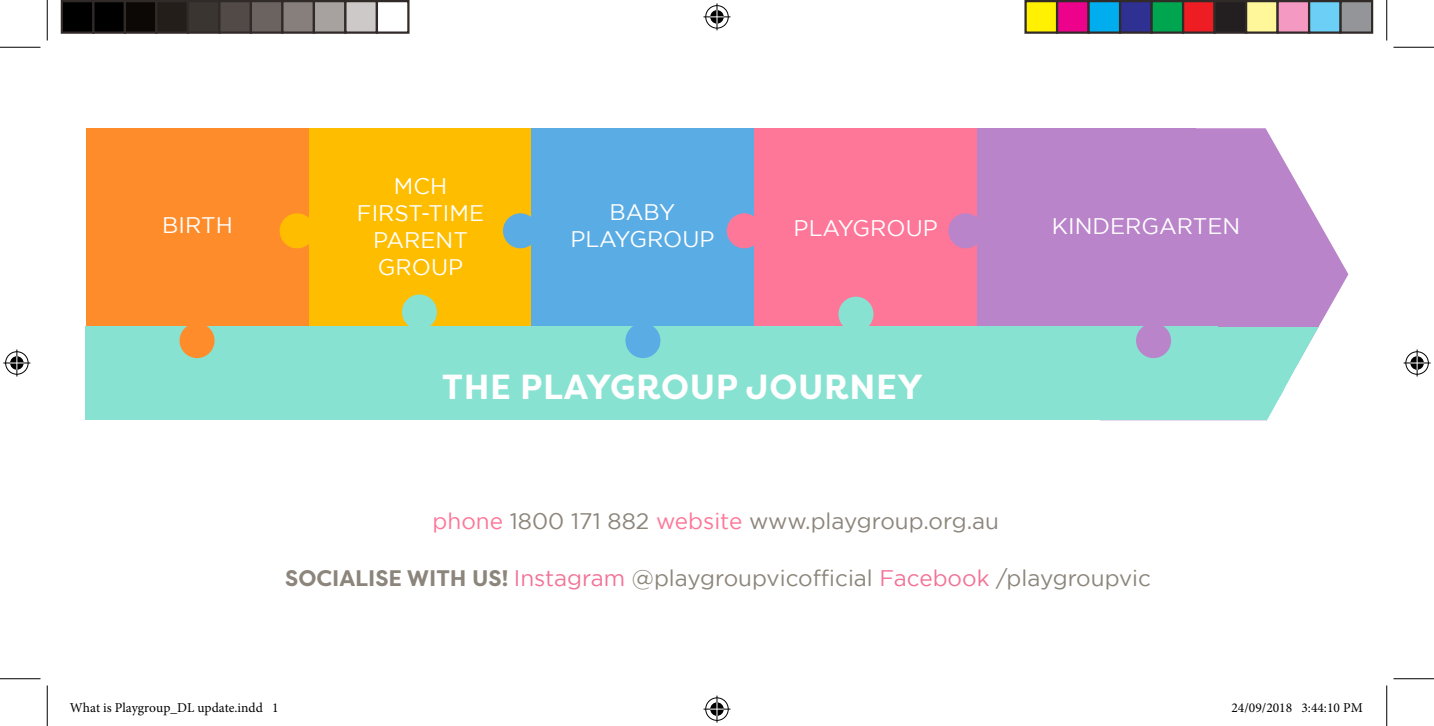
<style>
.page{position:relative;width:1434px;height:726px;background:#fff}
.page>*{position:absolute;margin:0;border:0;box-sizing:border-box;transform-origin:0 0}
.t1{font:700 34.88px "Filson Pro";letter-spacing:.02em;color:#fff}
.t2{font:22.5px "Gotham";color:#8c857b}
.t3{font:22.5px/27px "Gotham";color:#fff;text-align:center}
.t4{font:13.5px "Minion Pro";color:#000}
.s1{color:#fe7698}
.s2{font-family:"Filson Pro";font-weight:700}
.s3{color:#f27497}
</style>
<div class="page">
<svg style="left:1196px;top:128px;width:152px;height:198px;fill:#b984ca"></svg>
<div style="left:86px;top:128px;width:223px;height:201px;background:#ff8c2b"></div>
<div style="left:309px;top:128px;width:222px;height:204px;background:#ffbd00"></div>
<div style="left:531px;top:128px;width:223px;height:203px;background:#5aace5"></div>
<div style="left:973px;top:128px;width:223px;height:203px;background:#b984ca"></div>
<div style="left:754px;top:128px;width:223px;height:201px;background:#fe7698"></div>
<div style="left:86px;top:326px;width:1179px;height:94px;background:#88e2d2"></div>
<svg style="left:1205px;top:292px;width:114px;height:129px"></svg>
<div style="left:1218px;top:280px;width:101px;height:46px;background:#b984ca"></div>
<div style="left:180px;top:323px;width:35px;height:35px;background:#ff8c2b;border-radius:50%"></div>
<div style="left:280px;top:213px;width:35px;height:35px;background:#ffbd00;border-radius:50%"></div>
<div style="left:503px;top:213px;width:35px;height:35px;background:#5aace5;border-radius:50%"></div>
<div style="left:948px;top:213px;width:35px;height:35px;background:#b984ca;border-radius:50%"></div>
<div style="left:727px;top:213px;width:35px;height:35px;background:#fe7698;border-radius:50%"></div>
<div style="left:402px;top:294px;width:35px;height:35px;background:#88e2d2;border-radius:50%"></div>
<div style="left:838px;top:297px;width:35px;height:35px;background:#88e2d2;border-radius:50%"></div>
<div style="left:625px;top:323px;width:35px;height:35px;background:#5aace5;border-radius:50%"></div>
<div style="left:1136px;top:323px;width:35px;height:35px;background:#b984ca;border-radius:50%"></div>
<hr style="left:0;top:47px;width:40px;height:1px;background:#000">
<hr style="left:1393px;top:47px;width:41px;height:1px;background:#000">
<hr style="left:0;top:678px;width:40px;height:1px;background:#000">
<hr style="left:1393px;top:678px;width:41px;height:1px;background:#000">
<hr style="left:47px;top:0;width:1px;height:41px;background:#000">
<hr style="left:47px;top:685px;width:1px;height:41px;background:#000">
<hr style="left:1386px;top:0;width:1px;height:41px;background:#000">
<hr style="left:1386px;top:685px;width:1px;height:41px;background:#000">
<svg style="left:703px;top:3px;width:27px;height:27px"></svg>
<svg style="left:703px;top:696px;width:27px;height:27px"></svg>
<svg style="left:3px;top:349px;width:27px;height:27px"></svg>
<svg style="left:1403px;top:349px;width:27px;height:27px"></svg>
<div style="left:62px;top:1px;width:31px;height:32px;background:#000"></div>
<div style="left:61px;top:0;width:33px;height:34px;border:2px solid #302a28"></div>
<div style="left:93px;top:1px;width:32px;height:32px;background:#000"></div>
<div style="left:92px;top:0;width:34px;height:34px;border:2px solid #302a28"></div>
<div style="left:125px;top:1px;width:31px;height:32px;background:#0c0806"></div>
<div style="left:124px;top:0;width:34px;height:34px;border:2px solid #302a28"></div>
<div style="left:156px;top:1px;width:32px;height:32px;background:#241e1b"></div>
<div style="left:155px;top:0;width:34px;height:34px;border:2px solid #302a28"></div>
<div style="left:188px;top:1px;width:31px;height:32px;background:#3b3532"></div>
<div style="left:187px;top:0;width:33px;height:34px;border:2px solid #302a28"></div>
<div style="left:219px;top:1px;width:32px;height:32px;background:#524a47"></div>
<div style="left:218px;top:0;width:34px;height:34px;border:2px solid #302a28"></div>
<div style="left:251px;top:1px;width:31px;height:32px;background:#6b6360"></div>
<div style="left:250px;top:0;width:34px;height:34px;border:2px solid #302a28"></div>
<div style="left:282px;top:1px;width:32px;height:32px;background:#867f7c"></div>
<div style="left:281px;top:0;width:34px;height:34px;border:2px solid #302a28"></div>
<div style="left:314px;top:1px;width:31px;height:32px;background:#a7a2a0"></div>
<div style="left:313px;top:0;width:33px;height:34px;border:2px solid #302a28"></div>
<div style="left:345px;top:1px;width:32px;height:32px;background:#cdc9c8"></div>
<div style="left:344px;top:0;width:34px;height:34px;border:2px solid #302a28"></div>
<div style="left:376px;top:0;width:34px;height:34px;border:2px solid #302a28"></div>
<div style="left:1025px;top:1px;width:32px;height:32px;background:#fff101"></div>
<div style="left:1024px;top:0;width:34px;height:34px;border:2px solid #302a28"></div>
<div style="left:1057px;top:1px;width:31px;height:32px;background:#ed028c"></div>
<div style="left:1056px;top:0;width:34px;height:34px;border:2px solid #302a28"></div>
<div style="left:1088px;top:1px;width:32px;height:32px;background:#00aeef"></div>
<div style="left:1087px;top:0;width:34px;height:34px;border:2px solid #302a28"></div>
<div style="left:1120px;top:1px;width:31px;height:32px;background:#2e3092"></div>
<div style="left:1119px;top:0;width:34px;height:34px;border:2px solid #302a28"></div>
<div style="left:1151px;top:1px;width:32px;height:32px;background:#00a54f"></div>
<div style="left:1150px;top:0;width:34px;height:34px;border:2px solid #302a28"></div>
<div style="left:1183px;top:1px;width:31px;height:32px;background:#ee1d23"></div>
<div style="left:1182px;top:0;width:34px;height:34px;border:2px solid #302a28"></div>
<div style="left:1214px;top:1px;width:32px;height:32px;background:#231f20"></div>
<div style="left:1213px;top:0;width:34px;height:34px;border:2px solid #302a28"></div>
<div style="left:1246px;top:1px;width:31px;height:32px;background:#fff79a"></div>
<div style="left:1245px;top:0;width:34px;height:34px;border:2px solid #302a28"></div>
<div style="left:1277px;top:1px;width:32px;height:32px;background:#f499c2"></div>
<div style="left:1276px;top:0;width:34px;height:34px;border:2px solid #302a28"></div>
<div style="left:1309px;top:1px;width:31px;height:32px;background:#6bcff6"></div>
<div style="left:1308px;top:0;width:34px;height:34px;border:2px solid #302a28"></div>
<div style="left:1340px;top:1px;width:32px;height:32px;background:#939598"></div>
<div style="left:1339px;top:0;width:34px;height:34px;border:2px solid #302a28"></div>
<p class="t3" style="left:162px;top:212px;width:72px">BIRTH</p>
<p class="t3" style="left:394px;top:172px;width:55px">MCH</p>
<p class="t3" style="left:357px;top:199px;width:129px">FIRST-TIME<br>PARENT</p>
<p class="t3" style="left:378px;top:253px;width:87px">GROUP</p>
<p class="t3" style="left:610px;top:199px;width:67px">BABY</p>
<p class="t3" style="left:570px;top:226px;width:146px">PLAYGROUP</p>
<p class="t3" style="left:794px;top:214px;width:146px">PLAYGROUP</p>
<p class="t1" style="left:442px;top:365px;width:482px">THE PLAYGROUP JOURNEY</p>
<p class="t2" style="left:433px;top:509px;width:568px"><span class="s1">phone</span> 1800 171 882 <span class="s1">website</span> www.playgroup.org.au</p>
<p class="t3" style="left:1052px;top:212px;width:190px">KINDERGARTEN</p>
<p class="t2" style="left:285px;top:565px;width:867px"><span class="s2">SOCIALISE WITH US!</span> <span class="s3">Instagram</span> @playgroupvicofficial <span class="s3">Facebook</span> /playgroupvic</p>
<p class="t4" style="left:70px;top:699px;width:210px">What is Playgroup_DL update.indd 1</p>
<p class="t4" style="left:1231px;top:699px;width:133px">24/09/2018 3:44:10 PM</p>
</div>
